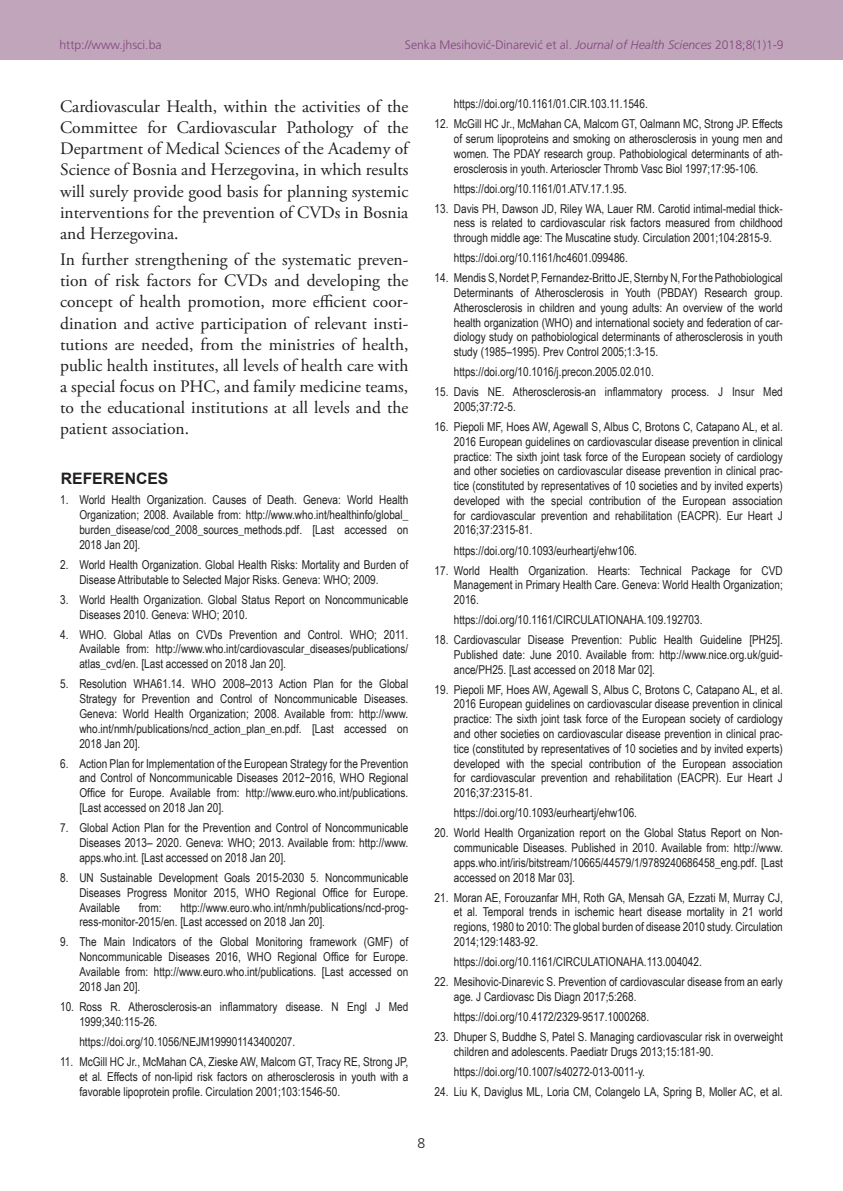
<style>
.page{position:relative;width:843px;height:1191px;background:#fff}
.page>*{position:absolute;margin:0;border:0;box-sizing:border-box;transform-origin:0 0}
.TX{font:17.5px/21.2px "Adobe Garamond Pro";color:#231f20;text-align:justify}
.t1{font:700 15.75px "Arial";color:#231f20}
.t2{font:300 14px "Frutiger CE";color:#231f20}
.REF{font:12.25px/14.7px "Arial Narrow";color:#231f20;text-align:justify}
.t3{font:300 12.25px "Frutiger CE";color:#82467e}
.s1{font-style:italic}
</style>
<div class="page">
<div style="left:0;top:0;width:843px;height:60px;background:#c0a5bb"></div>
<p class="t3" style="left:60px;top:37px;width:104px">http://www.jhsci.ba</p>
<p class="t3" style="left:405px;top:37px;width:380px">Senka Mesihović-Dinarević et al. <span class="s1">Journal of Health Sciences</span> 2018;8(1)1-9</p>
<p class="TX" style="left:60px;top:97px;width:350px">Cardiovascular Health, within the activities of the Committee for Cardiovascular Pathology of the Department of Medical Sciences of the Academy of Science of Bosnia and Herzegovina, in which results will surely provide good basis for planning systemic interventions for the prevention of CVDs in Bosnia and Herzegovina.</p>
<p class="TX" style="left:60px;top:250px;width:350px">In further strengthening of the systematic preven‑ tion of risk factors for CVDs and developing the concept of health promotion, more efficient coor‑ dination and active participation of relevant insti‑ tutions are needed, from the ministries of health, public health institutes, all levels of health care with a special focus on PHC, and family medicine teams, to the educational institutions at all levels and the patient association.</p>
<h1 class="t1" style="left:61px;top:468px;width:109px">REFERENCES</h1>
<p class="REF" style="left:79px;top:492px;width:330px;text-indent:-19px">1. World Health Organization. Causes of Death. Geneva: World Health Organization; 2008. Available from: http://www.who.int/healthinfo/global_ burden_disease/cod_2008_sources_methods.pdf. [Last accessed on 2018 Jan 20].</p>
<p class="REF" style="left:79px;top:556px;width:330px;text-indent:-19px">2. World Health Organization. Global Health Risks: Mortality and Burden of<br>Disease Attributable to Selected Major Risks. Geneva: WHO; 2009.</p>
<p class="REF" style="left:79px;top:591px;width:330px;text-indent:-19px">3. World Health Organization. Global Status Report on Noncommunicable<br>Diseases 2010. Geneva: WHO; 2010.</p>
<p class="REF" style="left:79px;top:626px;width:330px;text-indent:-19px">4. WHO. Global Atlas on CVDs Prevention and Control. WHO; 2011.<br>Available from: http://www.who.int/cardiovascular_diseases/publications/ atlas_cvd/en. [Last accessed on 2018 Jan 20].</p>
<p class="REF" style="left:79px;top:676px;width:330px;text-indent:-19px">5. Resolution WHA61.14. WHO 2008–2013 Action Plan for the Global Strategy for Prevention and Control of Noncommunicable Diseases.<br>Geneva: World Health Organization; 2008. Available from: http://www. who.int/nmh/publications/ncd_action_plan_en.pdf. [Last accessed on 2018 Jan 20].</p>
<p class="REF" style="left:79px;top:755px;width:330px;text-indent:-19px">6. Action Plan for Implementation of the European Strategy for the Prevention and Control of Noncommunicable Diseases 2012−2016, WHO Regional Office for Europe. Available from: http://www.euro.who.int/publications. [Last accessed on 2018 Jan 20].</p>
<p class="REF" style="left:79px;top:820px;width:330px;text-indent:-19px">7. Global Action Plan for the Prevention and Control of Noncommunicable Diseases 2013– 2020. Geneva: WHO; 2013. Available from: http://www. apps.who.int. [Last accessed on 2018 Jan 20].</p>
<p class="REF" style="left:79px;top:869px;width:330px;text-indent:-19px">8. UN Sustainable Development Goals 2015-2030 5. Noncommunicable Diseases Progress Monitor 2015, WHO Regional Office for Europe.<br>Available</p>
<p class="REF" style="left:79px;top:899px;width:330px;text-indent:101px">http://www.euro.who.int/nmh/publications/ncd-prog&shy;ress-monitor-2015/en. [Last accessed on 2018 Jan 20].</p>
<p class="REF" style="left:79px;top:934px;width:330px;text-indent:-19px">9. The Main Indicators of the Global Monitoring framework (GMF) of Noncommunicable Diseases 2016, WHO Regional Office for Europe.<br>Available from: http://www.euro.who.int/publications. [Last accessed on 2018 Jan 20].</p>
<p class="REF" style="left:79px;top:999px;width:330px;text-indent:-19px">10. Ross R. Atherosclerosis-an inflammatory disease. N Engl J Med<br>1999;340:115-26.</p>
<p class="REF" style="left:79px;top:1034px;width:217px">https://doi.org/10.1056/NEJM199901143400207.</p>
<p class="REF" style="left:79px;top:1053px;width:330px;text-indent:-19px">11. McGill HC Jr., McMahan CA, Zieske AW, Malcom GT, Tracy RE, Strong JP, et al<span class="s1">.</span> Effects of non-lipid risk factors on atherosclerosis in youth with a favorable lipoprotein profile. Circulation 2001;103:1546-50.</p>
<p class="REF" style="left:139px;top:899px;width:24px">from:</p>
<p class="REF" style="left:454px;top:96px;width:196px">https://doi.org/10.1161/01.CIR.103.11.1546.</p>
<p class="REF" style="left:454px;top:116px;width:330px;text-indent:-19px">12. McGill HC Jr., McMahan CA, Malcom GT, Oalmann MC, Strong JP. Effects of serum lipoproteins and smoking on atherosclerosis in young men and women. The PDAY research group. Pathobiological determinants of ath&shy;erosclerosis in youth. Arterioscler Thromb Vasc Biol 1997;17:95-106.</p>
<p class="REF" style="left:454px;top:180px;width:174px">https://doi.org/10.1161/01.ATV.17.1.95.</p>
<p class="REF" style="left:454px;top:201px;width:330px;text-indent:-19px">13. Davis PH, Dawson JD, Riley WA, Lauer RM. Carotid intimal-medial thick&shy;ness is related to cardiovascular risk factors measured from childhood through middle age: The Muscatine study. Circulation 2001;104:2815-9.</p>
<p class="REF" style="left:454px;top:250px;width:176px">https://doi.org/10.1161/hc4601.099486.</p>
<p class="REF" style="left:454px;top:270px;width:330px;text-indent:-19px">14. Mendis S, Nordet P, Fernandez-Britto JE, Sternby N, For the Pathobiological Determinants of Atherosclerosis in Youth (PBDAY) Research group.<br>Atherosclerosis in children and young adults: An overview of the world health organization (WHO) and international society and federation of car&shy;diology study on pathobiological determinants of atherosclerosis in youth study (1985–1995). Prev Control 2005;1:3-15.</p>
<p class="REF" style="left:454px;top:364px;width:201px">https://doi.org/10.1016/j.precon.2005.02.010.</p>
<p class="REF" style="left:454px;top:384px;width:330px;text-indent:-19px">15. Davis NE. Atherosclerosis-an inflammatory process. J Insur Med<br>2005;37:72-5.</p>
<p class="REF" style="left:454px;top:419px;width:330px;text-indent:-19px">16. Piepoli MF, Hoes AW, Agewall S, Albus C, Brotons C, Catapano AL, et al.<br>2016 European guidelines on cardiovascular disease prevention in clinical practice: The sixth joint task force of the European society of cardiology and other societies on cardiovascular disease prevention in clinical prac&shy;tice (constituted by representatives of 10 societies and by invited experts) developed with the special contribution of the European association for cardiovascular prevention and rehabilitation (EACPR). Eur Heart J 2016;37:2315-81.</p>
<p class="REF" style="left:454px;top:542px;width:185px">https://doi.org/10.1093/eurheartj/ehw106.</p>
<p class="REF" style="left:454px;top:562px;width:330px;text-indent:-19px">17. World Health Organization. Hearts: Technical Package for CVD Management in Primary Health Care. Geneva: World Health Organization; 2016.</p>
<p class="REF" style="left:454px;top:612px;width:250px">https://doi.org/10.1161/CIRCULATIONAHA.109.192703.</p>
<p class="REF" style="left:454px;top:632px;width:330px;text-indent:-19px">18. Cardiovascular Disease Prevention: Public Health Guideline [PH25].<br>Published date: June 2010. Available from: http://www.nice.org.uk/guid&shy;ance/PH25. [Last accessed on 2018 Mar 02].</p>
<p class="REF" style="left:454px;top:681px;width:330px;text-indent:-19px">19. Piepoli MF, Hoes AW, Agewall S, Albus C, Brotons C, Catapano AL, et al.<br>2016 European guidelines on cardiovascular disease prevention in clinical practice: The sixth joint task force of the European society of cardiology and other societies on cardiovascular disease prevention in clinical prac&shy;tice (constituted by representatives of 10 societies and by invited experts) developed with the special contribution of the European association for cardiovascular prevention and rehabilitation (EACPR). Eur Heart J 2016;37:2315-81.</p>
<p class="REF" style="left:454px;top:805px;width:185px">https://doi.org/10.1093/eurheartj/ehw106.</p>
<p class="REF" style="left:454px;top:825px;width:330px;text-indent:-19px">20. World Health Organization report on the Global Status Report on Non&shy;communicable Diseases. Published in 2010. Available from: http://www. apps.who.int/iris/bitstream/10665/44579/1/9789240686458_eng.pdf. [Last accessed on 2018 Mar 03].</p>
<p class="REF" style="left:454px;top:889px;width:330px;text-indent:-19px">21. Moran AE, Forouzanfar MH, Roth GA, Mensah GA, Ezzati M, Murray CJ, et al<span class="s1">.</span> Temporal trends in ischemic heart disease mortality in 21 world regions, 1980 to 2010: The global burden of disease 2010 study. Circulation 2014;129:1483-92.</p>
<p class="REF" style="left:454px;top:954px;width:249px">https://doi.org/10.1161/CIRCULATIONAHA.113.004042.</p>
<p class="REF" style="left:454px;top:974px;width:330px;text-indent:-19px">22. Mesihovic-Dinarevic S. Prevention of cardiovascular disease from an early age. J Cardiovasc Dis Diagn 2017;5:268.</p>
<p class="REF" style="left:454px;top:1008px;width:197px">https://doi.org/10.4172/2329-9517.1000268.</p>
<p class="REF" style="left:454px;top:1028px;width:330px;text-indent:-19px">23. Dhuper S, Buddhe S, Patel S. Managing cardiovascular risk in overweight children and adolescents. Paediatr Drugs 2013;15:181-90.</p>
<p class="REF" style="left:454px;top:1063px;width:193px">https://doi.org/10.1007/s40272-013-0011-y.</p>
<p class="REF" style="left:435px;top:1083px;width:350px">24. Liu K, Daviglus ML, Loria CM, Colangelo LA, Spring B, Moller AC, et al<span class="s1">.</span></p>
<p class="t2" style="left:418px;top:1134px;width:9px">8</p>
</div>
